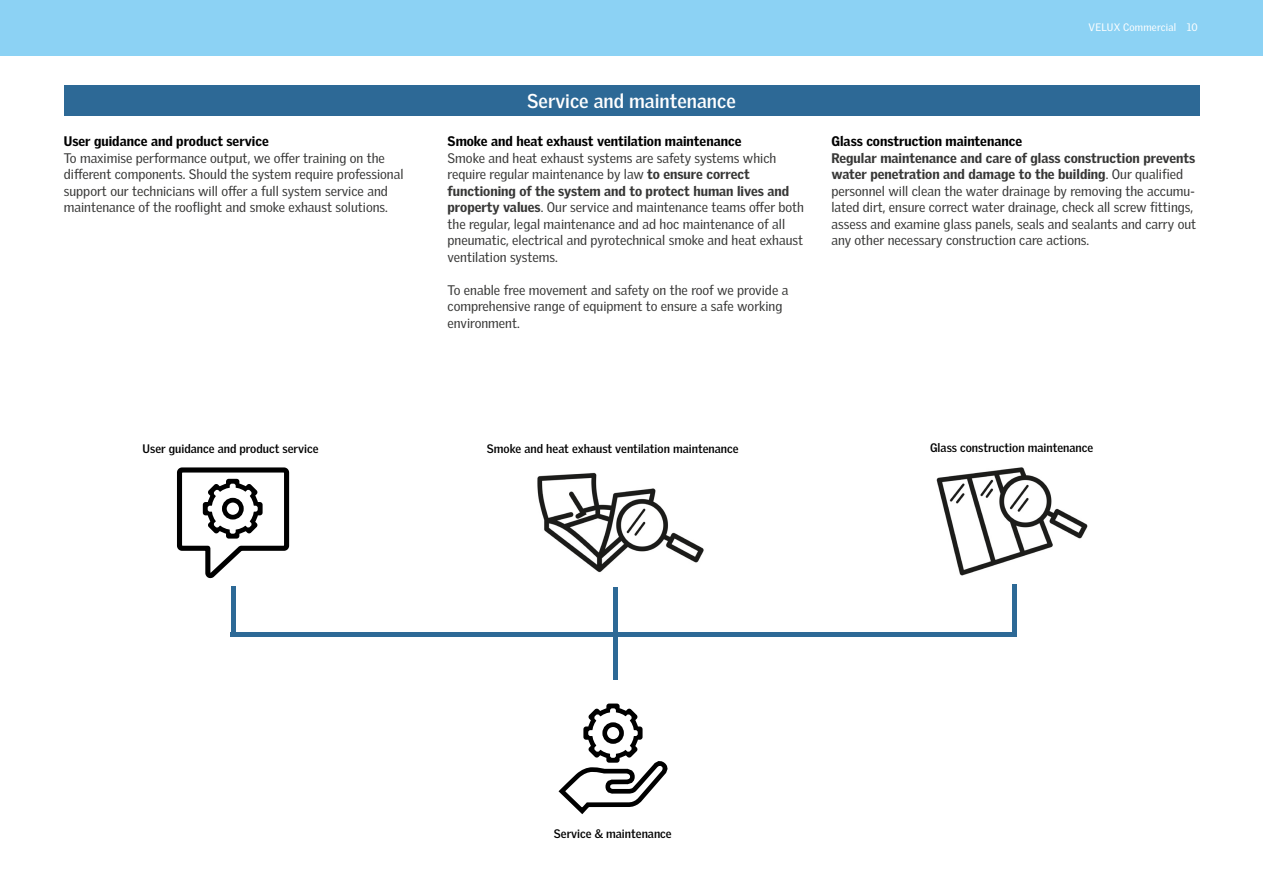
<style>
.page{position:relative;width:1263px;height:893px;background:#fff}
.page>*{position:absolute;margin:0;border:0;box-sizing:border-box;transform-origin:0 0}
.t1{font:700 19.5px "Velux Gothic";color:#fff}
.t2{font:13.5px/16.5px "Velux Gothic";color:#383837}
.t3{font:900 13.5px "Velux Gothic";color:#000}
.t4{font:700 12px "Velux Gothic";color:#000}
.t5{font:10.5px "Velux Gothic";letter-spacing:.015em;color:#fff}
.s1{font-weight:900}
</style>
<div class="page">
<div style="left:0;top:0;width:1263px;height:55px;background:#8cd2f4"></div>
<div style="left:64px;top:85px;width:1135px;height:31px;background:#2d6996"></div>
<img style="left:936px;top:467px;width:152px;height:109px">
<img style="left:537px;top:472px;width:167px;height:101px">
<div style="left:231px;top:632px;width:786px;height:5px;background:#2d6996"></div>
<hr style="left:231px;top:586px;width:4px;height:48px;background:#2d6996">
<div style="left:1012px;top:584px;width:5px;height:48px;background:#2d6996"></div>
<div style="left:613px;top:588px;width:5px;height:92px;background:#2d6996"></div>
<div style="left:583px;top:726px;width:8px;height:14px;background:#000;border-radius:3px"></div>
<div style="left:635px;top:726px;width:7px;height:14px;background:#000;border-radius:3px"></div>
<div style="left:587px;top:707px;width:52px;height:52px;border:5px solid #000;border-radius:50%"></div>
<div style="left:602px;top:722px;width:22px;height:22px;border:5px solid #000;border-radius:50%"></div>
<div style="left:606px;top:703px;width:14px;height:8px;background:#000;border-radius:3px"></div>
<div style="left:610px;top:708px;width:6px;height:8px;background:#fff;border-radius:2px"></div>
<svg style="left:588px;top:708px;width:14px;height:15px"></svg>
<div style="left:588px;top:730px;width:8px;height:6px;background:#fff;border-radius:2px"></div>
<div style="left:630px;top:730px;width:8px;height:6px;background:#fff;border-radius:2px"></div>
<svg style="left:558px;top:743px;width:110px;height:72px"></svg>
<svg style="left:623px;top:708px;width:15px;height:15px"></svg>
<svg style="left:177px;top:467px;width:113px;height:112px"></svg>
<p class="t3" style="left:64px;top:133px;width:207px">User guidance and product service</p>
<p class="t2" style="left:64px;top:149px;width:341px">To maximise performance output, we offer training on the different components. Should the system require professional support our technicians will offer a full system service and maintenance of the rooflight and smoke exhaust solutions.</p>
<h1 class="t1" style="left:527px;top:89px;width:210px">Service and maintenance</h1>
<p class="t3" style="left:448px;top:133px;width:295px">Smoke and heat exhaust ventilation maintenance</p>
<p class="t2" style="left:448px;top:149px;width:358px">Smoke and heat exhaust systems are safety systems which require regular maintenance by law <span class="s1">to ensure correct functioning of the system and to protect human lives and property values</span>. Our service and maintenance teams offer both the regular, legal maintenance and ad hoc maintenance of all pneumatic, electrical and pyrotechnical smoke and heat exhaust ventilation systems.</p>
<p class="t2" style="left:448px;top:281px;width:342px">To enable free movement and safety on the roof we provide a comprehensive range of equipment to ensure a safe working environment.</p>
<p class="t5" style="left:1088px;top:21px;width:111px">VELUX Commercial 10</p>
<p class="t3" style="left:831px;top:133px;width:192px">Glass construction maintenance</p>
<p class="t2" style="left:831px;top:149px;width:366px"><span class="s1">Regular maintenance and care of glass construction prevents water penetration and damage to the building</span>. Our qualified personnel will clean the water drainage by removing the accumu&shy;lated dirt, ensure correct water drainage, check all screw fittings, assess and examine glass panels, seals and sealants and carry out any other necessary construction care actions.</p>
<p class="t4" style="left:143px;top:441px;width:177px">User guidance and product service</p>
<p class="t4" style="left:487px;top:441px;width:253px">Smoke and heat exhaust ventilation maintenance</p>
<p class="t4" style="left:930px;top:441px;width:165px">Glass construction maintenance</p>
<p class="t4" style="left:554px;top:827px;width:119px">Service &amp; maintenance</p>
</div>
